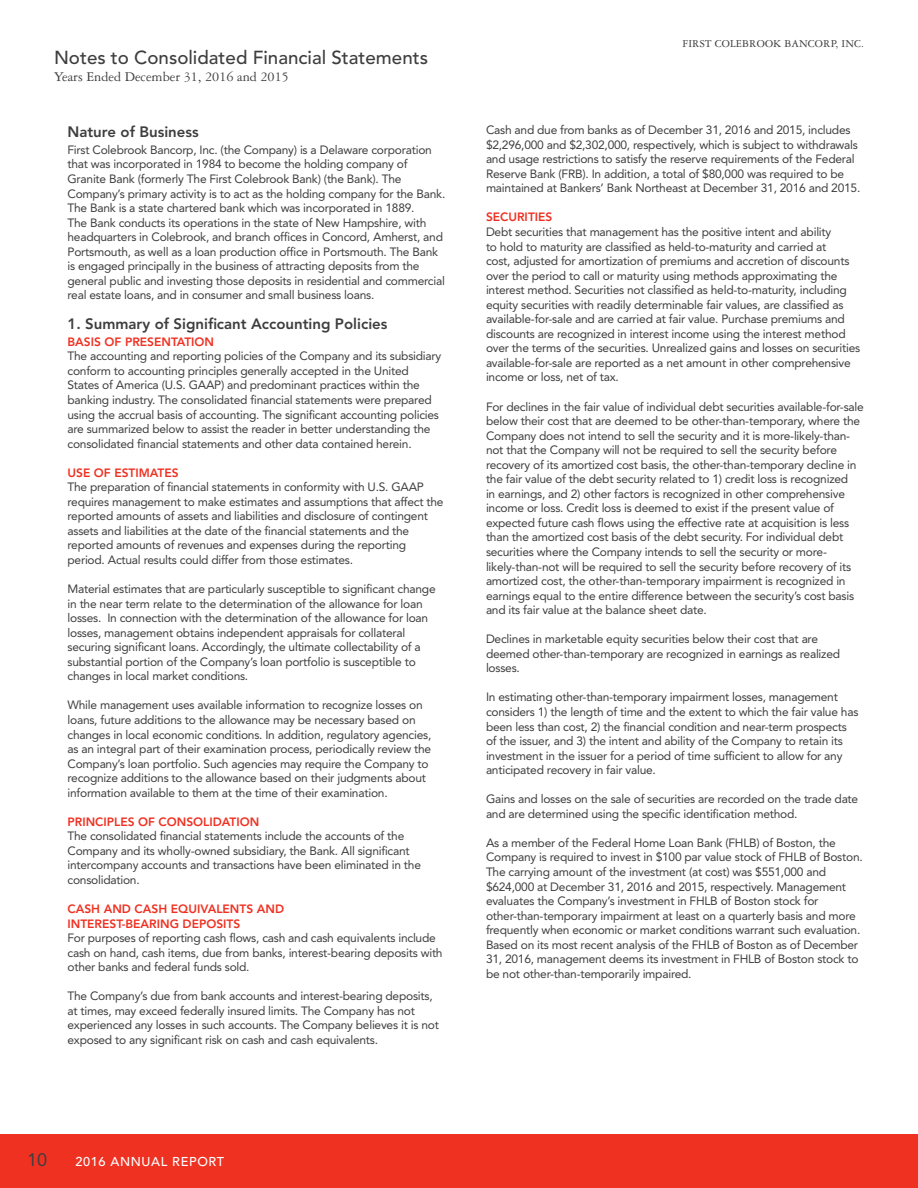
<style>
.page{position:relative;width:918px;height:1188px;background:#fff}
.page>*{position:absolute;margin:0;border:0;box-sizing:border-box;transform-origin:0 0}
.t1{font:500 18.75px "Avenir";color:#3e3e3f}
.t2{font:18px "Avenir";color:#3e3e3f}
.t3{font:800 15px "Avenir";color:#3e3e3f}
.t4{font:14.25px "Garamond Three";color:#3e3e3f}
.t5{font:500 12.75px "Avenir";letter-spacing:.05em;color:#fff}
.t6{font:12px/14.5px "Avenir";letter-spacing:-.02em;color:#3e3e3f}
.t7{font:800 12px/14.5px "Avenir";color:#ef3122}
.t8{font:11.25px "Garamond Three";letter-spacing:.01em;color:#3e3e3f}
</style>
<div class="page">
<div style="left:0;top:1134px;width:918px;height:54px;background:#ef3122"></div>
<h1 class="t1" style="left:54px;top:47px;width:376px">Notes to Consolidated Financial Statements</h1>
<p class="t4" style="left:54px;top:69px;width:237px">Years Ended December 31, 2016 and 2015</p>
<p class="t3" style="left:68px;top:123px;width:133px">Nature of Business</p>
<p class="t6" style="left:68px;top:143px;width:379px">First Colebrook Bancorp, Inc. (the Company) is a Delaware corporation that was incorporated in 1984 to become the holding company of Granite Bank (formerly The First Colebrook Bank) (the Bank). The Company’s primary activity is to act as the holding company for the Bank.<br>The Bank is a state chartered bank which was incorporated in 1889.<br>The Bank conducts its operations in the state of New Hampshire, with headquarters in Colebrook, and branch offices in Concord, Amherst, and Portsmouth, as well as a loan production office in Portsmouth. The Bank is engaged principally in the business of attracting deposits from the general public and investing those deposits in residential and commercial real estate loans, and in consumer and small business loans.</p>
<p class="t3" style="left:68px;top:314px;width:322px">1. Summary of Significant Accounting Policies</p>
<p class="t7" style="left:68px;top:334px;width:148px">BASIS OF PRESENTATION</p>
<p class="t6" style="left:68px;top:349px;width:375px">The accounting and reporting policies of the Company and its subsidiary conform to accounting principles generally accepted in the United States of America (U.S. GAAP) and predominant practices within the banking industry. The consolidated financial statements were prepared using the accrual basis of accounting. The significant accounting policies are summarized below to assist the reader in better understanding the consolidated financial statements and other data contained herein.</p>
<p class="t7" style="left:68px;top:465px;width:113px">USE OF ESTIMATES</p>
<p class="t6" style="left:68px;top:480px;width:378px">The preparation of financial statements in conformity with U.S. GAAP requires management to make estimates and assumptions that affect the reported amounts of assets and liabilities and disclosure of contingent assets and liabilities at the date of the financial statements and the reported amounts of revenues and expenses during the reporting period. Actual results could differ from those estimates.</p>
<p class="t6" style="left:68px;top:582px;width:370px">Material estimates that are particularly susceptible to significant change in the near term relate to the determination of the allowance for loan losses. In connection with the determination of the allowance for loan losses, management obtains independent appraisals for collateral securing significant loans. Accordingly, the ultimate collectability of a substantial portion of the Company’s loan portfolio is susceptible to changes in local market conditions.</p>
<p class="t6" style="left:68px;top:698px;width:365px">While management uses available information to recognize losses on loans, future additions to the allowance may be necessary based on changes in local economic conditions. In addition, regulatory agencies, as an integral part of their examination process, periodically review the Company’s loan portfolio. Such agencies may require the Company to recognize additions to the allowance based on their judgments about information available to them at the time of their examination.</p>
<p class="t7" style="left:68px;top:814px;width:193px">PRINCIPLES OF CONSOLIDATION</p>
<p class="t6" style="left:68px;top:829px;width:355px">The consolidated financial statements include the accounts of the Company and its wholly-owned subsidiary, the Bank. All significant intercompany accounts and transactions have been eliminated in the consolidation.</p>
<p class="t7" style="left:68px;top:902px;width:218px">CASH AND CASH EQUIVALENTS AND<br>INTEREST-BEARING DEPOSITS</p>
<p class="t6" style="left:68px;top:931px;width:377px">For purposes of reporting cash flows, cash and cash equivalents include cash on hand, cash items, due from banks, interest-bearing deposits with other banks and federal funds sold.</p>
<p class="t6" style="left:68px;top:989px;width:373px">The Company’s due from bank accounts and interest-bearing deposits, at times, may exceed federally insured limits. The Company has not experienced any losses in such accounts. The Company believes it is not exposed to any significant risk on cash and cash equivalents.</p>
<p class="t8" style="left:683px;top:38px;width:183px">FIRST COLEBROOK BANCORP, INC.</p>
<p class="t6" style="left:486px;top:123px;width:376px">Cash and due from banks as of December 31, 2016 and 2015, includes $2,296,000 and $2,302,000, respectively, which is subject to withdrawals and usage restrictions to satisfy the reserve requirements of the Federal Reserve Bank (FRB). In addition, a total of $80,000 was required to be maintained at Bankers’ Bank Northeast at December 31, 2016 and 2015.</p>
<p class="t7" style="left:486px;top:210px;width:68px">SECURITIES</p>
<p class="t6" style="left:486px;top:225px;width:376px">Debt securities that management has the positive intent and ability<br>to hold to maturity are classified as held-to-maturity and carried at<br>cost, adjusted for amortization of premiums and accretion of discounts over the period to call or maturity using methods approximating the interest method. Securities not classified as held-to-maturity, including equity securities with readily determinable fair values, are classified as available-for-sale and are carried at fair value. Purchase premiums and discounts are recognized in interest income using the interest method over the terms of the securities. Unrealized gains and losses on securities available-for-sale are reported as a net amount in other comprehensive income or loss, net of tax.</p>
<p class="t6" style="left:486px;top:399px;width:379px">For declines in the fair value of individual debt securities available-for-sale below their cost that are deemed to be other-than-temporary, where the Company does not intend to sell the security and it is more-likely-than&shy;not that the Company will not be required to sell the security before recovery of its amortized cost basis, the other-than-temporary decline in the fair value of the debt security related to 1) credit loss is recognized<br>in earnings, and 2) other factors is recognized in other comprehensive income or loss. Credit loss is deemed to exist if the present value of expected future cash flows using the effective rate at acquisition is less than the amortized cost basis of the debt security. For individual debt securities where the Company intends to sell the security or more&shy;likely-than-not will be required to sell the security before recovery of its amortized cost, the other-than-temporary impairment is recognized in earnings equal to the entire difference between the security’s cost basis and its fair value at the balance sheet date.</p>
<p class="t6" style="left:486px;top:632px;width:356px">Declines in marketable equity securities below their cost that are deemed other-than-temporary are recognized in earnings as realized losses.</p>
<p class="t6" style="left:486px;top:690px;width:374px">In estimating other-than-temporary impairment losses, management considers 1) the length of time and the extent to which the fair value has been less than cost, 2) the financial condition and near-term prospects of the issuer, and 3) the intent and ability of the Company to retain its investment in the issuer for a period of time sufficient to allow for any anticipated recovery in fair value.</p>
<p class="t6" style="left:486px;top:792px;width:374px">Gains and losses on the sale of securities are recorded on the trade date and are determined using the specific identification method.</p>
<p class="t6" style="left:486px;top:836px;width:378px">As a member of the Federal Home Loan Bank (FHLB) of Boston, the Company is required to invest in $100 par value stock of FHLB of Boston.<br>The carrying amount of the investment (at cost) was $551,000 and $624,000 at December 31, 2016 and 2015, respectively. Management evaluates the Company’s investment in FHLB of Boston stock for other-than-temporary impairment at least on a quarterly basis and more frequently when economic or market conditions warrant such evaluation.<br>Based on its most recent analysis of the FHLB of Boston as of December 31, 2016, management deems its investment in FHLB of Boston stock to be not other-than-temporarily impaired.</p>
<h2 class="t2" style="left:27px;top:1149px;width:22px">10</h2>
<p class="t5" style="left:75px;top:1154px;width:150px">2016 ANNUAL REPORT</p>
</div>
